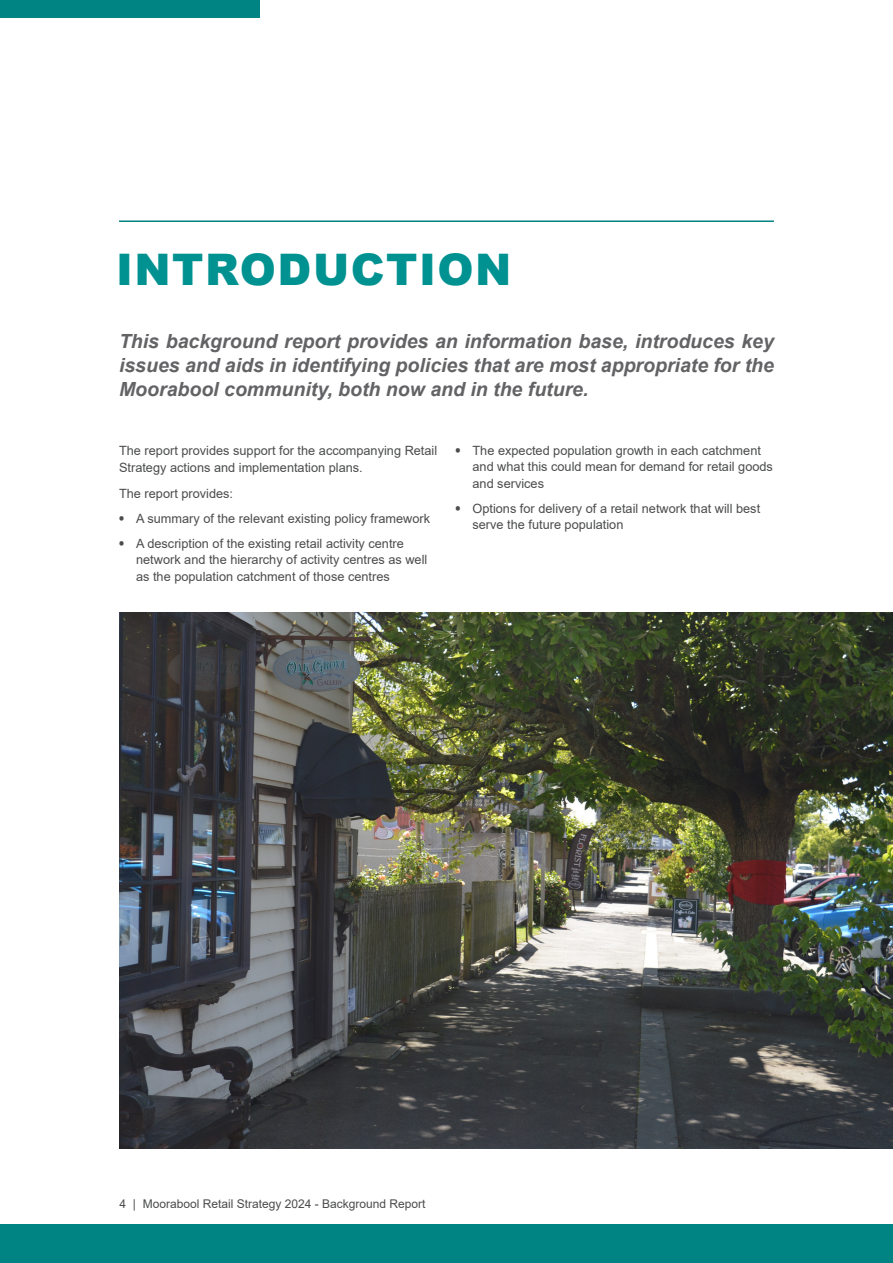
<style>
.page{position:relative;width:893px;height:1263px;background:#fff}
.page>*{position:absolute;margin:0;border:0;box-sizing:border-box;transform-origin:0 0}
.NEW_HEADING{font:900 43.5px "Arial";letter-spacing:.035em;color:#009191}
.UNDER_HEADING{font:italic 700 19.5px/24px "Arial";color:#636366;text-align:justify}
.NEW_BODY_TEXT{font:12.75px/16.5px "Arial";color:#4b4c4d}
.t1{font:12px "Arial";color:#4b4c4d}
.s1{font-family:"Open Sans";font-weight:800}
</style>
<div class="page">
<div style="left:0;top:0;width:260px;height:18px;background:#008383"></div>
<div style="left:0;top:1224px;width:893px;height:39px;background:#008383"></div>
<hr style="left:119px;top:220px;width:655px;height:2px;background:#008383">
<img style="left:119px;top:612px;width:774px;height:536px">
<p class="NEW_HEADING" style="left:116px;top:237px;width:397px">INTRODUCTION</p>
<p class="UNDER_HEADING" style="left:119px;top:329px;width:656px">This background report provides an information base, introduces key issues and aids in identifying policies that are most appropriate for the Moorabool community, both now and in the future.</p>
<p class="NEW_BODY_TEXT" style="left:119px;top:441px;width:320px;line-height:17.2px">The report provides support for the accompanying Retail<br>Strategy actions and implementation plans.</p>
<p class="NEW_BODY_TEXT" style="left:119px;top:485px;width:116px">The report provides:</p>
<p class="NEW_BODY_TEXT" style="left:119px;top:510px;width:313px"><span class="s1">•</span> A summary of the relevant existing policy framework</p>
<p class="NEW_BODY_TEXT" style="left:136px;top:535px;width:293px;text-indent:-17px"><span class="s1">•</span> A description of the existing retail activity centre network and the hierarchy of activity centres as well as the population catchment of those centres</p>
<p class="NEW_BODY_TEXT" style="left:472px;top:442px;width:302px;text-indent:-17px"><span class="s1">•</span> The expected population growth in each catchment and what this could mean for demand for retail goods and services</p>
<p class="NEW_BODY_TEXT" style="left:472px;top:500px;width:289px;text-indent:-17px"><span class="s1">•</span> Options for delivery of a retail network that will best serve the future population</p>
<p class="t1" style="left:120px;top:1195px;width:307px">4 | Moorabool Retail Strategy 2024 - Background Report</p>
</div>
